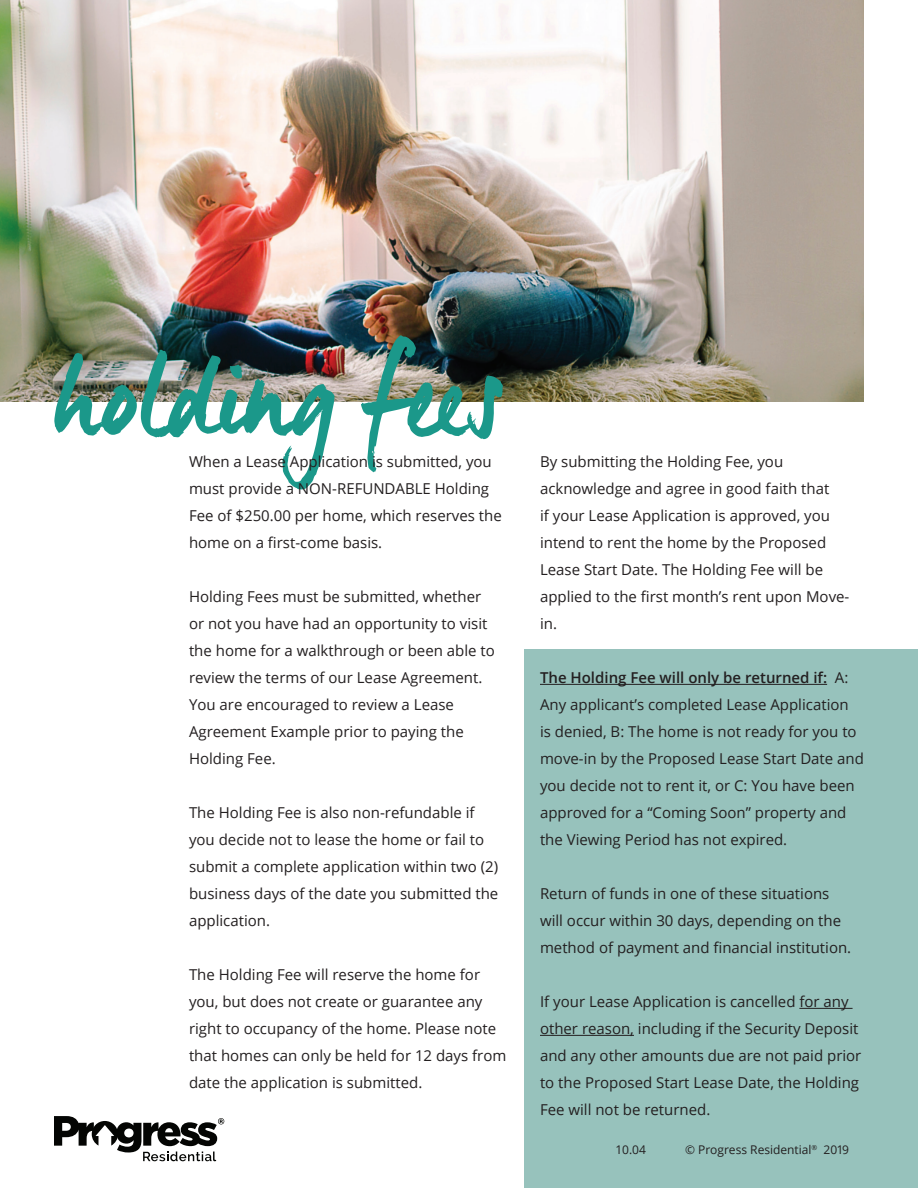
<style>
.page{position:relative;width:918px;height:1188px;background:#fff}
.page>*{position:absolute;margin:0;border:0;box-sizing:border-box;transform-origin:0 0}
.t1{font:118.5px "Manus";color:#1b988a}
.t2{font:15px/27px "Open Sans";color:#231f20}
.t3{font:12px "Open Sans";color:#231f20}
.s1{font-weight:600}
</style>
<div class="page">
<img style="left:0;top:0;width:864px;height:402px">
<div style="left:524px;top:649px;width:394px;height:539px;background:#97c2bc"></div>
<hr style="left:540px;top:684px;width:287px;height:1px;background:#231f20">
<hr style="left:799px;top:1008px;width:54px;height:1px;background:#231f20">
<hr style="left:540px;top:1035px;width:94px;height:1px;background:#231f20">
<svg style="left:54px;top:1116px;width:170px;height:45px"></svg>
<h1 class="t1" style="left:54px;top:323px;width:451px">holding fees</h1>
<p class="t2" style="left:189px;top:448px;width:314px">When a Lease Application is submitted, you must provide a NON-REFUNDABLE Holding Fee of $250.00 per home, which reserves the home on a first-come basis.</p>
<p class="t2" style="left:189px;top:583px;width:307px">Holding Fees must be submitted, whether or not you have had an opportunity to visit the home for a walkthrough or been able to review the terms of our Lease Agreement.<br>You are encouraged to review a Lease Agreement Example prior to paying the Holding Fee.</p>
<p class="t2" style="left:189px;top:799px;width:311px">The Holding Fee is also non-refundable if you decide not to lease the home or fail to submit a complete application within two (2) business days of the date you submitted the application.</p>
<p class="t2" style="left:189px;top:961px;width:319px">The Holding Fee will reserve the home for you, but does not create or guarantee any right to occupancy of the home. Please note that homes can only be held for 12 days from date the application is submitted.</p>
<p class="t2" style="left:540px;top:448px;width:311px">By submitting the Holding Fee, you acknowledge and agree in good faith that<br>if your Lease Application is approved, you intend to rent the home by the Proposed Lease Start Date. The Holding Fee will be applied to the first month’s rent upon Move&shy;in.</p>
<p class="t2" style="left:540px;top:664px;width:325px"><span class="s1">The Holding Fee will only be returned if:</span> A:<br>Any applicant’s completed Lease Application<br>is denied, B: The home is not ready for you to move-in by the Proposed Lease Start Date and you decide not to rent it, or C: You have been approved for a “Coming Soon” property and the Viewing Period has not expired.</p>
<p class="t2" style="left:540px;top:880px;width:313px">Return of funds in one of these situations will occur within 30 days, depending on the method of payment and financial institution.</p>
<p class="t2" style="left:540px;top:988px;width:323px">If your Lease Application is cancelled for any other reason, including if the Security Deposit and any other amounts due are not paid prior to the Proposed Start Lease Date, the Holding Fee will not be returned.</p>
<p class="t3" style="left:615px;top:1142px;width:32px">10.04</p>
<p class="t3" style="left:685px;top:1142px;width:166px">© Progress Residential<sup>®</sup> 2019</p>
</div>
